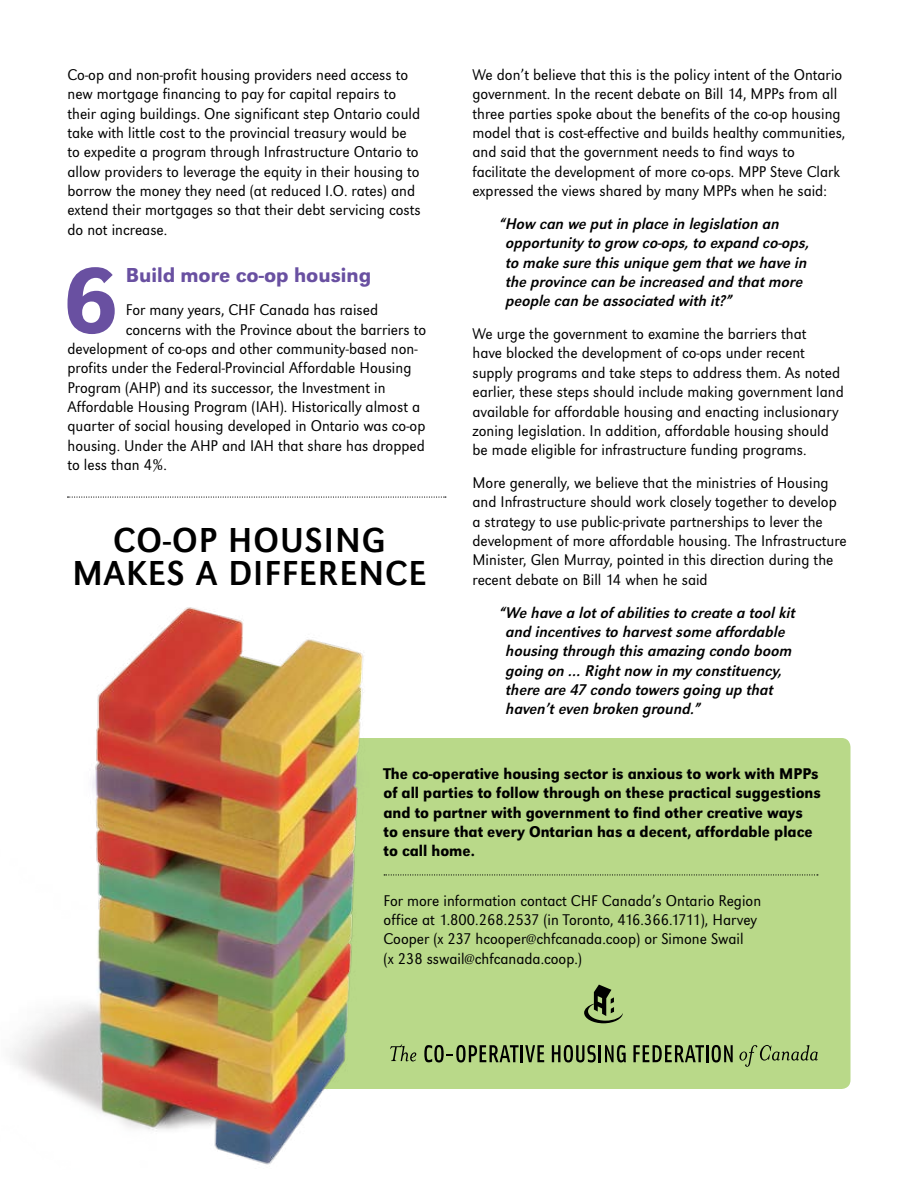
<style>
.page{position:relative;width:918px;height:1188px;background:#fff}
.page>*{position:absolute;margin:0;border:0;box-sizing:border-box;transform-origin:0 0}
.t1{font:500 96.6px "URW Grotesk T";color:#6950a1}
.t2{font:36px/33px "URW Grotesk T Regu Narr";letter-spacing:.03em;color:#000;text-align:center}
.t3{font:500 21px "URW Grotesk T";color:#6950a1}
.t4{font:16.2px/19.4px "URW Grotesk T Ligh Narr";color:#000}
.t5{font:16.2px/19.4px "URW Grotesk T Regu Narr Obli";color:#000}
.t6{font:16.2px/19.4px "URW Grotesk T Medi Narr";color:#000}
</style>
<div class="page">
<div style="left:303px;top:738px;width:547px;height:351px;background:#b9d989;border-radius:9px"></div>
<img style="left:13px;top:607px;width:351px;height:558px">
<svg style="left:384px;top:874px;width:434px;height:2px"></svg>
<svg style="left:584px;top:985px;width:39px;height:38px"></svg>
<svg style="left:390px;top:1044px;width:26px;height:17px"></svg>
<svg style="left:739px;top:1045px;width:79px;height:22px"></svg>
<svg style="left:424px;top:1045px;width:120px;height:17px"></svg>
<svg style="left:552px;top:1045px;width:74px;height:17px"></svg>
<svg style="left:633px;top:1045px;width:100px;height:17px"></svg>
<svg style="left:68px;top:496px;width:378px;height:2px"></svg>
<p class="t4" style="left:68px;top:65px;width:355px">Co-op and non-profit housing providers need access to new mortgage financing to pay for capital repairs to their aging buildings. One significant step Ontario could take with little cost to the provincial treasury would be to expedite a program through Infrastructure Ontario to allow providers to leverage the equity in their housing to borrow the money they need (at reduced I.O. rates) and extend their mortgages so that their debt servicing costs do not increase.</p>
<h1 class="t1" style="left:63px;top:245px;width:58px">6</h1>
<p class="t3" style="left:126px;top:263px;width:247px">Build more co-op housing</p>
<p class="t4" style="left:126px;top:300px;width:254px">For many years, CHF Canada has raised</p>
<p class="t4" style="left:126px;top:320px;width:302px">concerns with the Province about the barriers to</p>
<p class="t4" style="left:67px;top:339px;width:352px">development of co-ops and other community-based non-</p>
<p class="t4" style="left:67px;top:358px;width:345px">profits under the Federal-Provincial Affordable Housing</p>
<p class="t4" style="left:67px;top:378px;width:320px">Program (AHP) and its successor, the Investment in</p>
<p class="t4" style="left:67px;top:397px;width:354px">Affordable Housing Program (IAH). Historically almost a</p>
<p class="t4" style="left:67px;top:416px;width:359px">quarter of social housing developed in Ontario was co-op</p>
<p class="t4" style="left:67px;top:436px;width:359px">housing. Under the AHP and IAH that share has dropped</p>
<p class="t4" style="left:67px;top:455px;width:101px">to less than 4%.</p>
<h2 class="t2" style="left:72px;top:523px;width:356px">CO-OP HOUSI NG<br>MAKES A DI FFERENCE</h2>
<p class="t4" style="left:472px;top:65px;width:374px">We don’t believe that this is the policy intent of the Ontario government. In the recent debate on Bill 14, MPPs from all three parties spoke about the benefits of the co-op housing model that is cost-effective and builds healthy communities, and said that the government needs to find ways to facilitate the development of more co-ops. MPP Steve Clark expressed the views shared by many MPPs when he said:</p>
<p class="t5" style="left:506px;top:214px;width:305px;text-indent:-7px">“How can we put in place in legislation an opportunity to grow co-ops, to expand co-ops, to make sure this unique gem that we have in the province can be increased and that more people can be associated with it?”</p>
<p class="t4" style="left:472px;top:324px;width:373px">We urge the government to examine the barriers that<br>have blocked the development of co-ops under recent supply programs and take steps to address them. As noted earlier, these steps should include making government land available for affordable housing and enacting inclusionary zoning legislation. In addition, affordable housing should be made eligible for infrastructure funding programs.</p>
<p class="t4" style="left:472px;top:473px;width:376px">More generally, we believe that the ministries of Housing and Infrastructure should work closely together to develop a strategy to use public-private partnerships to lever the development of more affordable housing. The Infrastructure Minister, Glen Murray, pointed in this direction during the recent debate on Bill 14 when he said</p>
<p class="t5" style="left:506px;top:603px;width:291px;text-indent:-7px">“We have a lot of abilities to create a tool kit and incentives to harvest some affordable housing through this amazing condo boom going on … Right now in my constituency, there are 47 condo towers going up that haven’t even broken ground.”</p>
<p class="t6" style="left:384px;top:764px;width:439px">The co-operative housing sector is anxious to work with MPPs of all parties to follow through on these practical suggestions and to partner with government to find other creative ways to ensure that every Ontarian has a decent, affordable place to call home.</p>
<p class="t4" style="left:384px;top:891px;width:379px">For more information contact CHF Canada’s Ontario Region office at 1.800.268.2537 (in Toronto, 416.366.1711), Harvey Cooper (x 237 hcooper@chfcanada.coop) or Simone Swail<br>(x 238 sswail@chfcanada.coop.)</p>
</div>
